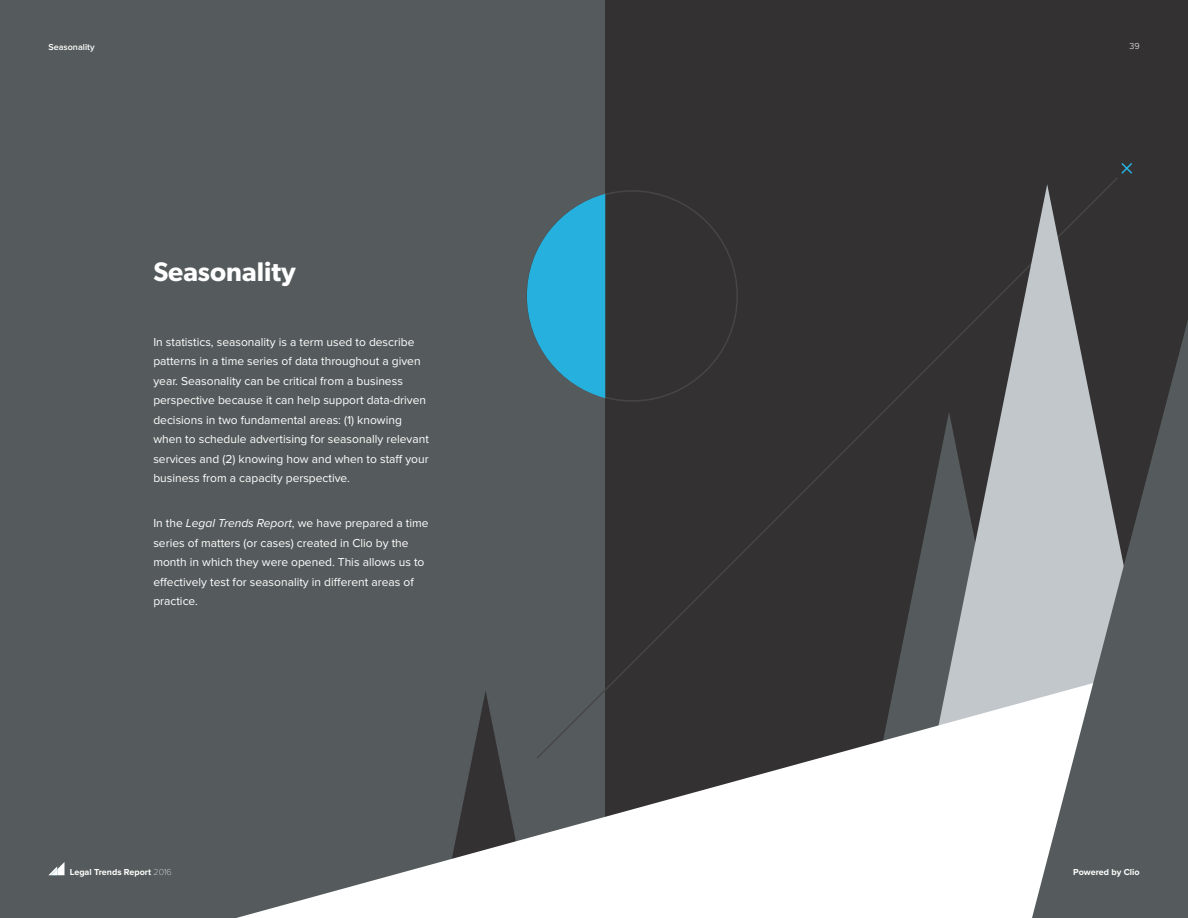
<style>
.page{position:relative;width:1188px;height:918px;background:#555b5c}
.page>*{position:absolute;margin:0;border:0;box-sizing:border-box;transform-origin:0 0}
.t1{font:600 27px "Gibson";color:#fff}
.t2{font:12px/19.5px "Proxima Nova";color:#fff}
.t3{font:700 9px "Proxima Nova";color:#fff}
.t4{font:600 9px "Proxima Nova";color:#fff}
.t5{font:300 9px "Proxima Nova";color:#fff}
.s1{font-style:italic}
.s2{font-family:"Proxima Nova T";font-weight:100}
</style>
<div class="page">
<div style="left:605px;top:0;width:583px;height:918px;background:#333132"></div>
<svg style="left:1121px;top:163px;width:12px;height:11px"></svg>
<svg style="left:861px;top:412px;width:66px;height:263px"></svg>
<svg style="left:927px;top:184px;width:185px;height:491px"></svg>
<svg style="left:236px;top:675px;width:796px;height:243px"></svg>
<svg style="left:1032px;top:319px;width:156px;height:599px;fill:#555b5c"></svg>
<svg style="left:527px;top:194px;width:78px;height:204px"></svg>
<svg style="left:48px;top:862px;width:17px;height:13px"></svg>
<div style="left:1066px;top:860px;width:88px;height:29px;background:#555b5c"></div>
<p class="t4" style="left:48px;top:42px;width:48px">Seasonality</p>
<h1 class="t1" style="left:153px;top:256px;width:144px">Seasonality</h1>
<p class="t2" style="left:153px;top:332px;width:277px">In statistics, seasonality is a term used to describe patterns in a time series of data throughout a given year. Seasonality can be critical from a business perspective because it can help support data-driven decisions in two fundamental areas: (1) knowing when to schedule advertising for seasonally relevant services and (2) knowing how and when to staff your business from a capacity perspective.</p>
<p class="t2" style="left:153px;top:514px;width:277px">In the <span class="s1">Legal Trends Report</span>, we have prepared a time series of matters (or cases) created in Clio by the month in which they were opened. This allows us to effectively test for seasonality in different areas of practice.</p>
<p class="t3" style="left:70px;top:867px;width:104px">Legal Trends Report <span class="s2">2016</span></p>
<p class="t5" style="left:1129px;top:41px;width:12px">39</p>
<p class="t3" style="left:1073px;top:867px;width:68px">Powered by Clio</p>
</div>
